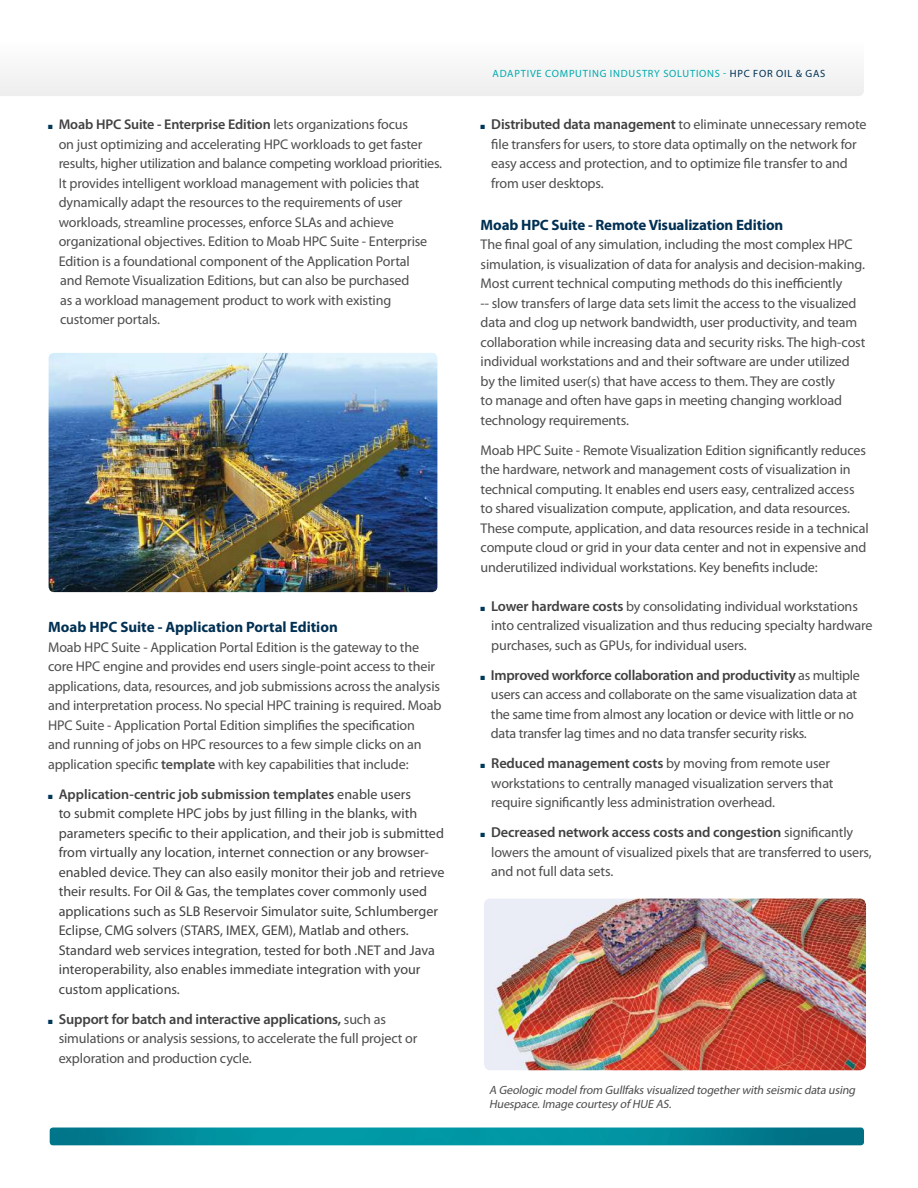
<style>
.page{position:relative;width:918px;height:1188px;background:#fff}
.page>*{position:absolute;margin:0;border:0;box-sizing:border-box;transform-origin:0 0}
.t1{font:700 15px "Myriad Pro";letter-spacing:-.01em;color:#003053}
.t2{font:600 14.4px "Myriad Pro";letter-spacing:-.01em;color:#414042}
.t3{font:14.1px/19.5px "Myriad Pro";letter-spacing:-.01em;color:#4d4d4f}
.t4{font:14.1px/19.5px "Myriad Pro";color:#414042}
.t5{font:italic 12px/13.5px "Myriad Pro";letter-spacing:-.01em;color:#4d4d4f}
.t6{font:10.5px "Myriad Pro";letter-spacing:.07em;color:#00aaad}
.s1{color:#00385a}
.s2{font-weight:600;color:#414042}
.s3{font-weight:600}
.s4{font-weight:400;font-size:14.1px;color:#4d4d4f}
.s5{color:#003053}
.s6{font-weight:600;font-size:14.4px;color:#414042}
</style>
<div class="page">
<div style="left:0;top:71px;width:864px;height:25px;background:#f1f1f1"></div>
<img style="left:49px;top:353px;width:388px;height:239px">
<img style="left:50px;top:1128px;width:814px;height:17px">
<img style="left:484px;top:899px;width:382px;height:171px">
<p class="t3" style="left:59px;top:115px;width:385px;text-indent:-11px"><span class="s1">■</span> <span class="s2">Moab HPC Suite - Enterprise Edition</span> lets organizations focus<br>on just optimizing and accelerating HPC workloads to get faster results, higher utilization and balance competing workload priorities.<br>It provides intelligent workload management with policies that dynamically adapt the resources to the requirements of user workloads, streamline processes, enforce SLAs and achieve organizational objectives. Edition to Moab HPC Suite - Enterprise Edition is a foundational component of the Application Portal<br>and Remote Visualization Editions, but can also be purchased<br>as a workload management product to work with existing customer portals.</p>
<p class="t1" style="left:48px;top:618px;width:291px">Moab HPC Suite - Application Portal Edition</p>
<p class="t3" style="left:48px;top:637px;width:395px">Moab HPC Suite - Application Portal Edition is the gateway to the core HPC engine and provides end users single-point access to their applications, data, resources, and job submissions across the analysis and interpretation process. No special HPC training is required. Moab HPC Suite - Application Portal Edition simplifies the specification<br>and running of jobs on HPC resources to a few simple clicks on an application specific <span class="s3">template</span> with key capabilities that include:</p>
<p class="t4" style="left:59px;top:784px;width:387px;text-indent:-11px"><span class="s1">■</span> <span class="s3">Application-centric job submission templates</span> enable users<br>to submit complete HPC jobs by just filling in the blanks, with parameters specific to their application, and their job is submitted from virtually any location, internet connection or any browser&shy;enabled device. They can also easily monitor their job and retrieve their results. For Oil &amp; Gas, the templates cover commonly used applications such as SLB Reservoir Simulator suite, Schlumberger Eclipse, CMG solvers (STARS, IMEX, GEM), Matlab and others.<br>Standard web services integration, tested for both .NET and Java interoperability, also enables immediate integration with your custom applications.</p>
<p class="t2" style="left:48px;top:1010px;width:339px"><span class="s1">■</span> Support for batch and interactive applications, <span class="s4">such as</span></p>
<p class="t3" style="left:59px;top:1029px;width:360px">simulations or analysis sessions, to accelerate the full project or exploration and production cycle.</p>
<p class="t6" style="left:493px;top:67px;width:76px">Adaptive Compu</p>
<p class="t6" style="left:583px;top:67px;width:244px">ting Industry Solutions - <span class="s5">HPC for OIL &amp; GAS</span></p>
<p class="t3" style="left:491px;top:115px;width:377px;text-indent:-11px"><span class="s1">■</span> <span class="s6">Distributed data management</span> to eliminate unnecessary remote file transfers for users, to store data optimally on the network for easy access and protection, and to optimize file transfer to and from user desktops.</p>
<p class="t1" style="left:481px;top:215px;width:304px">Moab HPC Suite - Remote Visualization Edition</p>
<p class="t3" style="left:481px;top:234px;width:386px">The final goal of any simulation, including the most complex HPC simulation, is visualization of data for analysis and decision-making.<br>Most current technical computing methods do this inefficiently<br>-- slow transfers of large data sets limit the access to the visualized data and clog up network bandwidth, user productivity, and team collaboration while increasing data and security risks. The high-cost individual workstations and and their software are under utilized by the limited user(s) that have access to them. They are costly<br>to manage and often have gaps in meeting changing workload technology requirements.</p>
<p class="t3" style="left:481px;top:440px;width:390px">Moab HPC Suite - Remote Visualization Edition significantly reduces the hardware, network and management costs of visualization in technical computing. It enables end users easy, centralized access to shared visualization compute, application, and data resources.<br>These compute, application, and data resources reside in a technical compute cloud or grid in your data center and not in expensive and underutilized individual workstations. Key benefits include:</p>
<p class="t3" style="left:491px;top:596px;width:383px;text-indent:-11px"><span class="s1">■</span> <span class="s6">Lower hardware costs</span> by consolidating individual workstations into centralized visualization and thus reducing specialty hardware purchases, such as GPUs, for individual users.</p>
<p class="t2" style="left:481px;top:666px;width:381px"><span class="s1">■</span> Improved workforce collaboration and productivity <span class="s4">as multiple</span></p>
<p class="t3" style="left:491px;top:684px;width:368px">users can access and collaborate on the same visualization data at the same time from almost any location or device with little or no data transfer lag times and no data transfer security risks.</p>
<p class="t2" style="left:481px;top:754px;width:351px"><span class="s1">■</span> Reduced management costs <span class="s4">by moving from remote user</span></p>
<p class="t3" style="left:491px;top:773px;width:344px">workstations to centrally managed visualization servers that require significantly less administration overhead.</p>
<p class="t2" style="left:481px;top:823px;width:374px"><span class="s1">■</span> Decreased network access costs and congestion <span class="s4">significantly</span></p>
<p class="t3" style="left:491px;top:842px;width:382px">lowers the amount of visualized pixels that are transferred to users, and not full data sets.</p>
<p class="t5" style="left:489px;top:1083px;width:370px">A Geologic modelfrom Gullfaksvisualized togetherwith seismic data using<br>Huespace.Image courtesy of HUE AS.</p>
</div>
